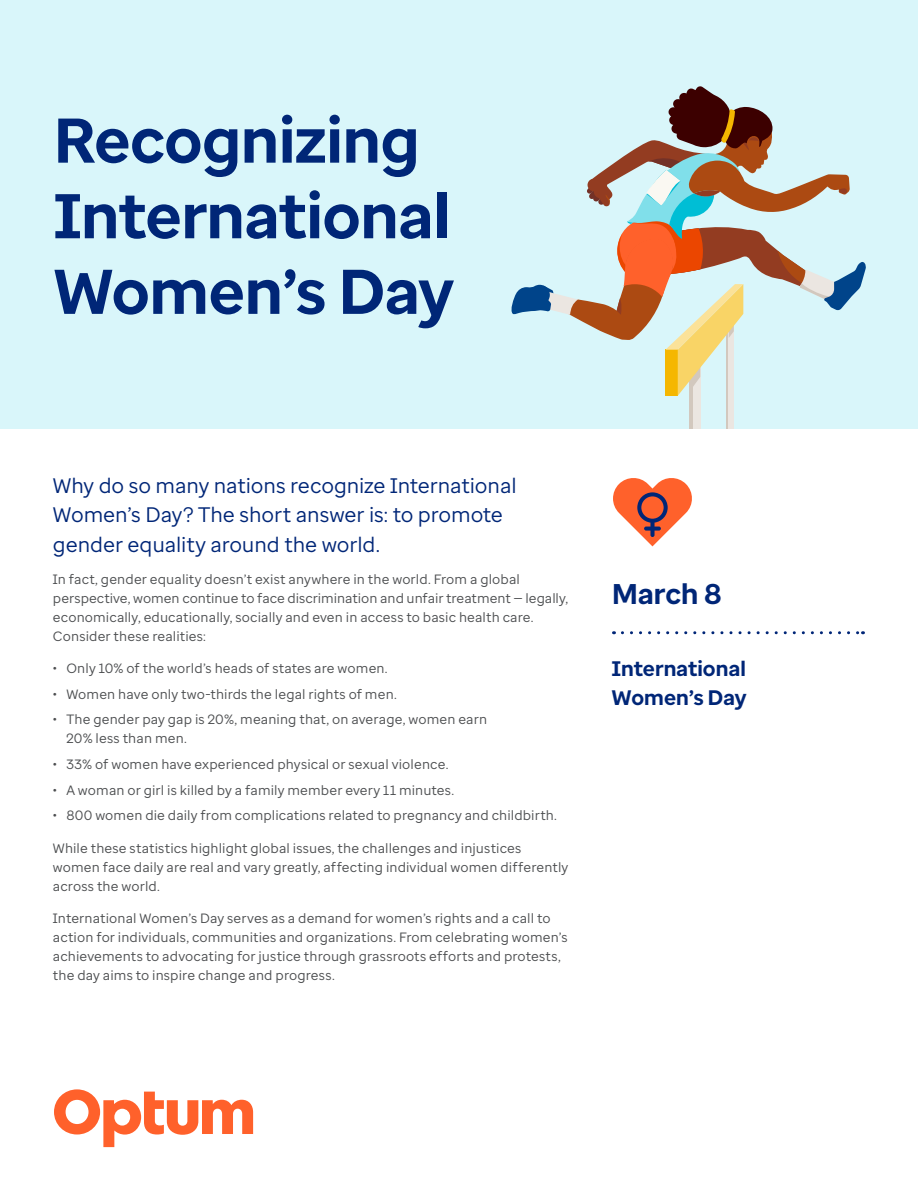
<style>
.page{position:relative;width:918px;height:1188px;background:#fff}
.page>*{position:absolute;margin:0;border:0;box-sizing:border-box;transform-origin:0 0}
.Headline{font:700 63px/75.6px "Enterprise Sans";letter-spacing:-.005em;color:#002677}
.t1{font:700 28.5px "Enterprise Sans";letter-spacing:.005em;color:#002677}
.Intro{font:21px/29.4px "Enterprise Sans";letter-spacing:-.005em;color:#002677}
.t2{font:700 21px/29.4px "Enterprise Sans";letter-spacing:.005em;color:#002677}
.Body{font:13.5px/18.9px "Enterprise Sans";letter-spacing:.01em;color:#4b4d4f}
</style>
<div class="page">
<div style="left:0;top:0;width:918px;height:429px;background:#d9f6fa"></div>
<svg style="left:54px;top:1089px;width:199px;height:58px"></svg>
<svg style="left:622px;top:631px;width:241px;height:3px"></svg>
<hr style="left:689px;top:360px;width:4px;height:69px;background:#d2c8be">
<div style="left:693px;top:360px;width:7px;height:69px;background:#ebe6e1"></div>
<hr style="left:726px;top:314px;width:3px;height:115px;background:#d2c8be">
<div style="left:729px;top:314px;width:5px;height:115px;background:#ebe6e1"></div>
<svg style="left:511px;top:86px;width:355px;height:310px"></svg>
<svg style="left:613px;top:478px;width:79px;height:68px"></svg>
<p class="Headline" style="left:54px;top:103px;width:401px">Recognizing<br>International<br>Women’s Day</p>
<p class="Intro" style="left:53px;top:471px;width:465px">Why do so many nations recognize International<br>Women’s Day? The short answer is: to promote gender equality around the world.</p>
<p class="Body" style="left:53px;top:570px;width:517px">In fact, gender equality doesn’t exist anywhere in the world. From a global perspective, women continue to face discrimination and unfair treatment — legally, economically, educationally, socially and even in access to basic health care.<br>Consider these realities:</p>
<p class="Body" style="left:53px;top:659px;width:336px">• Only 10% of the world’s heads of states are women.</p>
<p class="Body" style="left:53px;top:684px;width:345px">• Women have only two-thirds the legal rights of men.</p>
<p class="Body" style="left:66px;top:710px;width:422px;text-indent:-14px">• The gender pay gap is 20%, meaning that, on average, women earn<br>20% less than men.</p>
<p class="Body" style="left:53px;top:755px;width:397px">• 33% of women have experienced physical or sexual violence.</p>
<p class="Body" style="left:53px;top:780px;width:403px">• A woman or girl is killed by a family member every 11 minutes.</p>
<p class="Body" style="left:53px;top:806px;width:506px">• 800 women die daily from complications related to pregnancy and childbirth.</p>
<p class="Body" style="left:53px;top:838px;width:517px">While these statistics highlight global issues, the challenges and injustices women face daily are real and vary greatly, affecting individual women differently across the world.</p>
<p class="Body" style="left:53px;top:909px;width:516px">International Women’s Day serves as a demand for women’s rights and a call to action for individuals, communities and organizations. From celebrating women’s achievements to advocating for justice through grassroots efforts and protests, the day aims to inspire change and progress.</p>
<p class="t1" style="left:612px;top:576px;width:111px">March 8</p>
<p class="t2" style="left:612px;top:654px;width:136px">International<br>Women’s Day</p>
</div>
